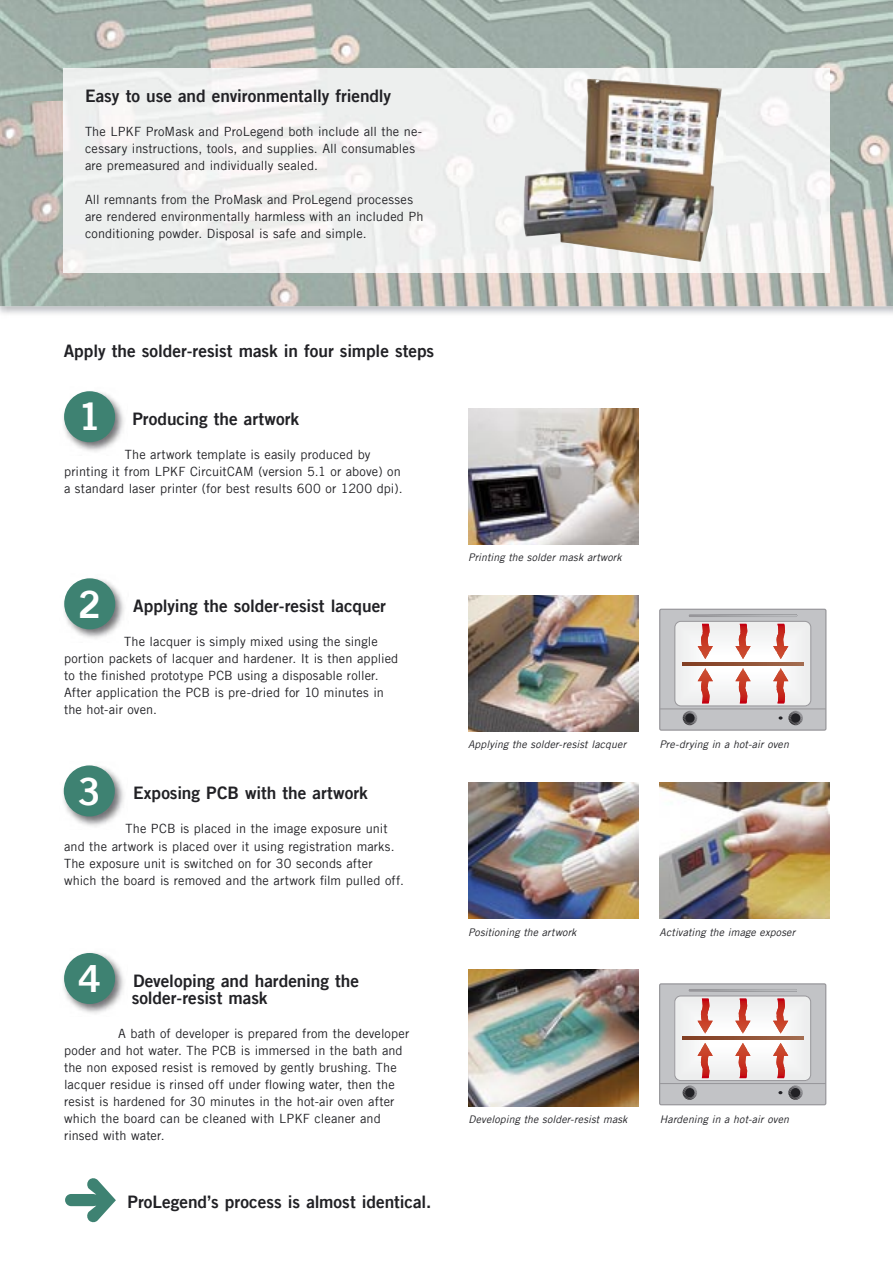
<style>
.page{position:relative;width:893px;height:1263px;background:#fff}
.page>*{position:absolute;margin:0;border:0;box-sizing:border-box;transform-origin:0 0}
.t1{font:37.5px "Trade Gothic Bold Two";color:#fff}
.t2{font:17.25px/17px "Trade Gothic Bold Two";letter-spacing:-.005em;color:#212125}
.t3{font:12.75px/17px "Trade Gothic";letter-spacing:.01em;color:#212125}
.t4{font:italic 10.5px "Trade Gothic";letter-spacing:.01em;color:#212125}
.s1{font-size:37.5px;color:#fff}
</style>
<div class="page">
<img style="left:0;top:0;width:893px;height:102px">
<img style="left:0;top:102px;width:105px;height:204px">
<img style="left:788px;top:102px;width:105px;height:204px">
<img style="left:105px;top:272px;width:683px;height:34px">
<img style="left:468px;top:783px;width:170px;height:136px">
<img style="left:468px;top:409px;width:170px;height:136px">
<img style="left:468px;top:970px;width:170px;height:136px">
<img style="left:468px;top:596px;width:170px;height:136px">
<svg style="left:65px;top:1178px;width:51px;height:44px"></svg>
<img style="left:64px;top:68px;width:765px;height:204px">
<img style="left:523px;top:79px;width:199px;height:183px">
<img style="left:63px;top:391px;width:61px;height:61px">
<div style="left:64px;top:391px;width:51px;height:51px;background:#3e8272;border-radius:50%"></div>
<img style="left:64px;top:579px;width:60px;height:60px">
<div style="left:64px;top:578px;width:51px;height:51px;background:#3e8272;border-radius:50%"></div>
<img style="left:63px;top:766px;width:61px;height:61px">
<div style="left:64px;top:765px;width:51px;height:51px;background:#3e8272;border-radius:50%"></div>
<img style="left:63px;top:953px;width:61px;height:61px">
<div style="left:64px;top:953px;width:51px;height:51px;background:#3e8272;border-radius:50%"></div>
<div style="left:660px;top:609px;width:166px;height:121px;background:#c2c3c6;border-radius:2px"></div>
<div style="left:659px;top:609px;width:167px;height:122px;border:1px solid #969599;border-radius:2px"></div>
<hr style="left:660px;top:709px;width:166px;height:1px;background:#969599">
<svg style="left:675px;top:614px;width:136px;height:111px"></svg>
<div style="left:660px;top:984px;width:166px;height:121px;background:#c2c3c6;border-radius:2px"></div>
<div style="left:659px;top:983px;width:167px;height:122px;border:1px solid #969599;border-radius:2px"></div>
<hr style="left:660px;top:1083px;width:166px;height:1px;background:#969599">
<svg style="left:675px;top:989px;width:136px;height:111px"></svg>
<img style="left:659px;top:783px;width:170px;height:136px">
<h2 class="t2" style="left:85px;top:87px;width:308px">Easy to use and environmentally friendly</h2>
<p class="t3" style="left:85px;top:123px;width:339px">The LPKF ProMask and ProLegend both include all the ne&shy;cessary instructions, tools, and supplies. All consumables are premeasured and individually sealed.</p>
<p class="t3" style="left:85px;top:191px;width:340px">All remnants from the ProMask and ProLegend processes are rendered environmentally harmless with an included Ph conditioning powder. Disposal is safe and simple.</p>
<h2 class="t2" style="left:64px;top:342px;width:372px">Apply the solder-resist mask in four simple steps</h2>
<h1 class="t1" style="left:78px;top:394px;width:24px">1</h1>
<h2 class="t2" style="left:132px;top:410px;width:168px">Producing the artwork</h2>
<p class="t3" style="left:64px;top:446px;width:340px;text-indent:61px">The artwork template is easily produced by printing it from LPKF CircuitCAM (version 5.1 or above) on a standard laser printer (for best results 600 or 1200 dpi).</p>
<h1 class="t1" style="left:78px;top:581px;width:24px">2</h1>
<h2 class="t2" style="left:133px;top:597px;width:254px">Applying the solder-resist lacquer</h2>
<p class="t3" style="left:64px;top:633px;width:336px;text-indent:60px">The lacquer is simply mixed using the single portion packets of lacquer and hardener. It is then applied to the finished prototype PCB using a disposable roller.<br>After application the PCB is pre-dried for 10 minutes in the hot-air oven.</p>
<h1 class="t1" style="left:78px;top:768px;width:24px">3</h1>
<h2 class="t2" style="left:133px;top:784px;width:236px">Exposing PCB with the artwork</h2>
<p class="t3" style="left:64px;top:820px;width:341px;text-indent:61px">The PCB is placed in the image exposure unit and the artwork is placed over it using registration marks.<br>The exposure unit is switched on for 30 seconds after which the board is removed and the artwork film pulled off.</p>
<h2 class="t2" style="left:132px;top:972px;width:229px;text-indent:-54px"><span class="s1">4</span> Developing and hardening the solder-resist mask</h2>
<p class="t3" style="left:64px;top:1024px;width:347px;text-indent:54px">A bath of developer is prepared from the developer poder and hot water. The PCB is immersed in the bath and the non exposed resist is removed by gently brushing. The lacquer residue is rinsed off under flowing water, then the resist is hardened for 30 minutes in the hot-air oven after which the board can be cleaned with LPKF cleaner and rinsed with water.</p>
<h2 class="t2" style="left:128px;top:1193px;width:305px">ProLegend’s process is almost identical.</h2>
<p class="t4" style="left:468px;top:551px;width:155px">Printing the solder mask artwork</p>
<p class="t4" style="left:468px;top:738px;width:160px">Applying the solder-resist lacquer</p>
<p class="t4" style="left:659px;top:738px;width:131px">Pre-drying in a hot-air oven</p>
<p class="t4" style="left:468px;top:925px;width:110px">Positioning the artwork</p>
<p class="t4" style="left:660px;top:925px;width:137px">Activating the image exposer</p>
<p class="t4" style="left:469px;top:1112px;width:160px">Developing the solder-resist mask</p>
<p class="t4" style="left:660px;top:1112px;width:131px">Hardening in a hot-air oven</p>
</div>
